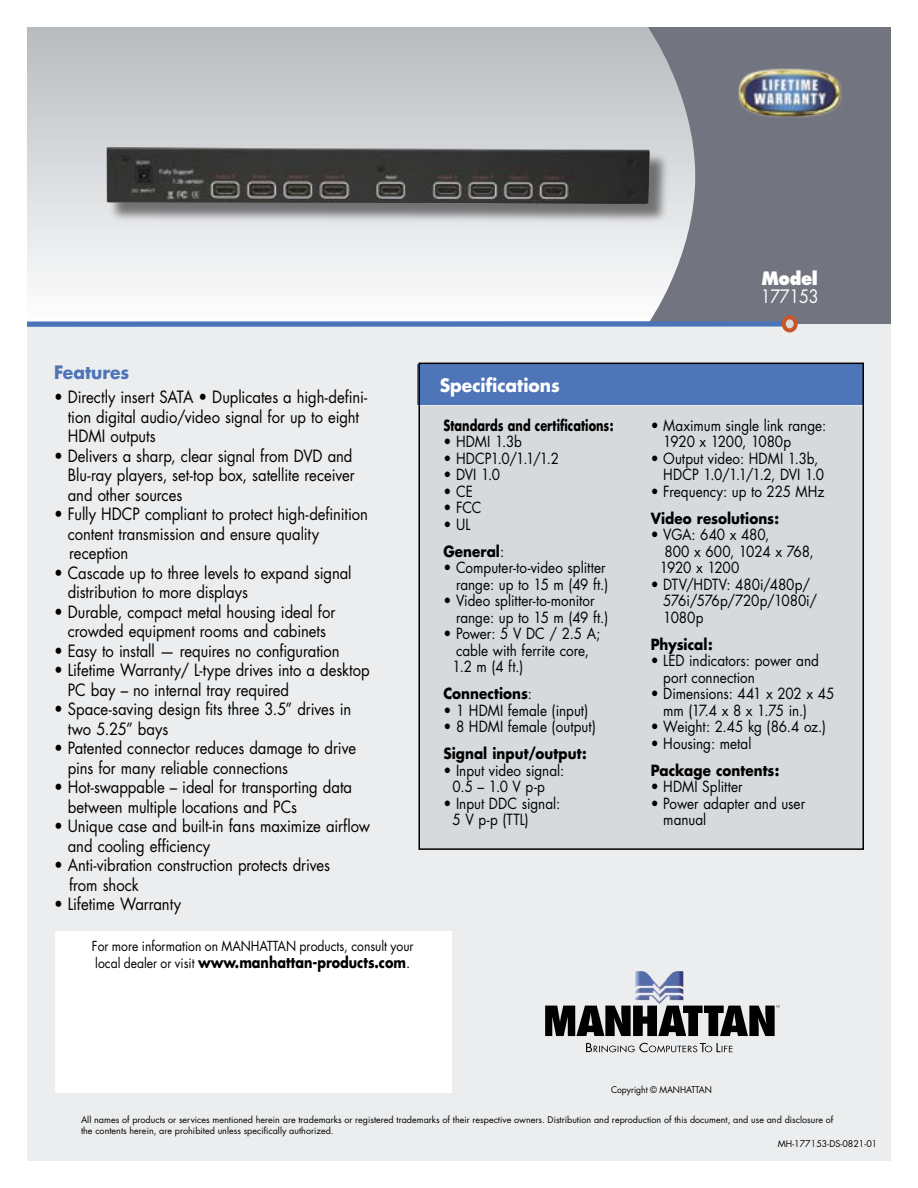
<style>
.page{position:relative;width:918px;height:1188px;background:#fff}
.page>*{position:absolute;margin:0;border:0;box-sizing:border-box;transform-origin:0 0}
.t1{font:700 18px "Futura Std";color:#fff;scale:.95 1}
.t2{font:700 18px "Futura Std";color:#4d75b7;scale:.95 1}
.t3{font:18px "Futura Std";letter-spacing:-.025em;color:#fff;scale:.9 1}
.t4{font:800 18px "Futura Std";letter-spacing:-.025em;color:#fff;scale:.9 1}
.t5{font:16.5px/19.5px "Futura Std";letter-spacing:-.005em;color:#000;scale:.9 1}
.t6{font:15px/16.5px "Futura Std";color:#000;scale:.9 1}
.t7{font:700 15px/27px "Futura Std";color:#000;scale:.9 1}
.t8{font:700 15px "Futura Std";color:#000;scale:.85 1}
.t9{font:700 15px "Futura Std";color:#000;scale:.75 1}
.t10{font:15px "Futura Std";letter-spacing:-.02em;color:#000;scale:.9 1}
.t11{font:13.5px "Futura Std";color:#000;scale:.9 1}
.t12{font:9px/10.5px "Futura Std";color:#000}
.t13{font:9px "Futura Std";color:#000;scale:.95 1}
.s1{font-weight:400;font-size:13.5px}
.s2{font-weight:400}
</style>
<div class="page">
<div style="left:27px;top:27px;width:675px;height:297px;background:linear-gradient(to bottom,#b7bbbf,#fefeff)"></div>
<svg style="left:648px;top:27px;width:243px;height:297px;background:#7e808a"></svg>
<div style="left:27px;top:324px;width:864px;height:837px;background:#ebedef"></div>
<div style="left:27px;top:321px;width:756px;height:6px;background:#4975b8"></div>
<div style="left:784px;top:317px;width:12px;height:13px;background:#d6dadd;border-radius:50%"></div>
<div style="left:782px;top:315px;width:16px;height:17px;border:4px solid #c85427;border-radius:50%"></div>
<div style="left:418px;top:364px;width:446px;height:41px;background:#4d75b7"></div>
<div style="left:55px;top:931px;width:396px;height:162px;background:#fff"></div>
<img style="left:738px;top:68px;width:103px;height:50px">
<svg style="left:545px;top:1006px;width:235px;height:30px"></svg>
<img style="left:635px;top:971px;width:49px;height:33px">
<svg style="left:586px;top:1043px;width:147px;height:9px"></svg>
<div style="left:107px;top:147px;width:563px;height:77px;background:#000;opacity:.5"></div>
<img style="left:106px;top:146px;width:544px;height:59px">
<div style="left:419px;top:407px;width:445px;height:443px;background:#d6dadd"></div>
<p class="t2" style="left:54px;top:361px;width:81px">Features</p>
<p class="t5" style="left:68px;top:388px;width:334px;text-indent:-14px">• Directly insert SATA • Duplicates a high-defini&shy;tion digital audio/video signal for up to eight<br>HDMI outputs</p>
<p class="t5" style="left:68px;top:446px;width:320px;text-indent:-14px">• Delivers a sharp, clear signal from DVD and<br>Blu-ray players, set-top box, satellite receiver and other sources</p>
<p class="t5" style="left:68px;top:505px;width:335px;text-indent:-14px">• Fully HDCP compliant to protect high-definition content transmission and ensure quality reception</p>
<p class="t5" style="left:68px;top:563px;width:317px;text-indent:-14px">• Cascade up to three levels to expand signal distribution to more displays</p>
<p class="t5" style="left:54px;top:602px;width:314px;text-align:center">• Durable, compact metal housing ideal for crowded equipment rooms and cabinets</p>
<p class="t5" style="left:54px;top:641px;width:319px">• Easy to install — requires no configuration</p>
<p class="t5" style="left:68px;top:661px;width:337px;text-indent:-14px">• Lifetime Warranty/ L-type drives into a desktop<br>PC bay – no internal tray required</p>
<p class="t5" style="left:68px;top:700px;width:317px;text-indent:-14px">• Space-saving design fits three 3.5” drives in two 5.25” bays</p>
<p class="t5" style="left:68px;top:739px;width:322px;text-indent:-14px">• Patented connector reduces damage to drive pins for many reliable connections</p>
<p class="t5" style="left:68px;top:778px;width:317px;text-indent:-14px">• Hot-swappable – ideal for transporting data between multiple locations and PCs</p>
<p class="t5" style="left:68px;top:817px;width:337px;text-indent:-14px">• Unique case and built-in fans maximize airflow and cooling efficiency</p>
<p class="t5" style="left:69px;top:856px;width:292px;text-indent:-15px">• Anti-vibration construction protects drives from shock</p>
<p class="t5" style="left:54px;top:895px;width:143px">• Lifetime Warranty</p>
<p class="t11" style="left:92px;top:938px;width:359px">For more information on MANHATTAN products, consult your</p>
<p class="t8" style="left:95px;top:952px;width:372px"><span class="s1">local dealer or visit</span> www.manhattan-products.com<span class="s2">.</span></p>
<p class="t1" style="left:440px;top:373px;width:128px">Specifications</p>
<p class="t9" style="left:443px;top:415px;width:228px">Standards and certifications:</p>
<p class="t6" style="left:443px;top:434px;width:89px">• HDMI 1.3b</p>
<p class="t6" style="left:443px;top:450px;width:130px">• HDCP1.0/1.1/1.2</p>
<p class="t6" style="left:443px;top:467px;width:65px">• DVI 1.0</p>
<p class="t6" style="left:443px;top:483px;width:34px">• CE</p>
<p class="t6" style="left:443px;top:500px;width:44px">• FCC</p>
<p class="t7" style="left:443px;top:511px;width:69px"><span class="s2">• UL<br></span>General<span class="s2">:</span></p>
<p class="t6" style="left:443px;top:560px;width:185px;text-align:right">• Computer-to-video splitter range: up to 15 m (49 ft.)</p>
<p class="t6" style="left:456px;top:593px;width:171px;text-indent:-13px">• Video splitter-to-monitor range: up to 15 m (49 ft.)</p>
<p class="t6" style="left:453px;top:626px;width:166px;text-indent:-9px">• Power: 5 V DC / 2.5 A; cable with ferrite core,<br>1.2 m (4 ft.)</p>
<p class="t7" style="left:443px;top:680px;width:100px">Connections<span class="s2">:</span></p>
<p class="t6" style="left:443px;top:702px;width:163px">• 1 HDMI female (input)</p>
<p class="t6" style="left:443px;top:719px;width:171px">• 8 HDMI female (output)</p>
<p class="t7" style="left:443px;top:740px;width:161px">Signal input/output:</p>
<p class="t6" style="left:453px;top:762px;width:126px;text-indent:-9px">• Input video signal:<br>0.5 – 1.0 V p-p</p>
<p class="t6" style="left:453px;top:795px;width:121px;text-indent:-9px">• Input DDC signal:<br>5 V p-p (TTL)</p>
<p class="t4" style="left:761px;top:267px;width:64px">Model</p>
<p class="t3" style="left:761px;top:285px;width:66px">177153</p>
<p class="t6" style="left:663px;top:417px;width:183px;text-indent:-13px">• Maximum single link range:<br>1920 x 1200, 1080p</p>
<p class="t6" style="left:663px;top:450px;width:180px;text-indent:-13px">• Output video: HDMI 1.3b,<br>HDCP 1.0/1.1/1.2, DVI 1.0</p>
<p class="t6" style="left:651px;top:483px;width:195px">• Frequency: up to 225 MHz</p>
<p class="t7" style="left:651px;top:505px;width:144px">Video resolutions:</p>
<p class="t6" style="left:651px;top:527px;width:133px">• VGA: 640 x 480,</p>
<p class="t6" style="left:664px;top:543px;width:167px">800 x 600, 1024 x 768,</p>
<p class="t10" style="left:660px;top:558px;width:90px">1920 x 1200</p>
<p class="t6" style="left:663px;top:576px;width:173px;text-indent:-13px">• DTV/HDTV: 480i/480p/<br>576i/576p/720p/1080i/<br>1080p</p>
<p class="t7" style="left:651px;top:631px;width:70px">Physical:</p>
<p class="t6" style="left:663px;top:653px;width:174px;text-indent:-13px">• LED indicators: power and port connection</p>
<p class="t6" style="left:663px;top:686px;width:192px;text-indent:-13px">• Dimensions: 441 x 202 x 45 mm (17.4 x 8 x 1.75 in.)</p>
<p class="t6" style="left:651px;top:719px;width:196px">• Weight: 2.45 kg (86.4 oz.)</p>
<p class="t6" style="left:651px;top:735px;width:113px">• Housing: metal</p>
<p class="t7" style="left:651px;top:757px;width:145px">Package contents:</p>
<p class="t6" style="left:651px;top:779px;width:104px">• HDMI Splitter</p>
<p class="t6" style="left:663px;top:795px;width:159px;text-indent:-13px">• Power adapter and user manual</p>
<p class="t13" style="left:611px;top:1084px;width:108px">Copyright © MANHATTAN</p>
<p class="t12" style="left:81px;top:1115px;width:754px">All names of products or services mentioned herein are trademarks or registered trademarks of their respective owners. Distribution and reproduction of this document, and use and disclosure of the contents herein, are prohibited unless specifically authorized.</p>
<p class="t12" style="left:778px;top:1139px;width:101px">MH-177153-DS-0821-01</p>
</div>
